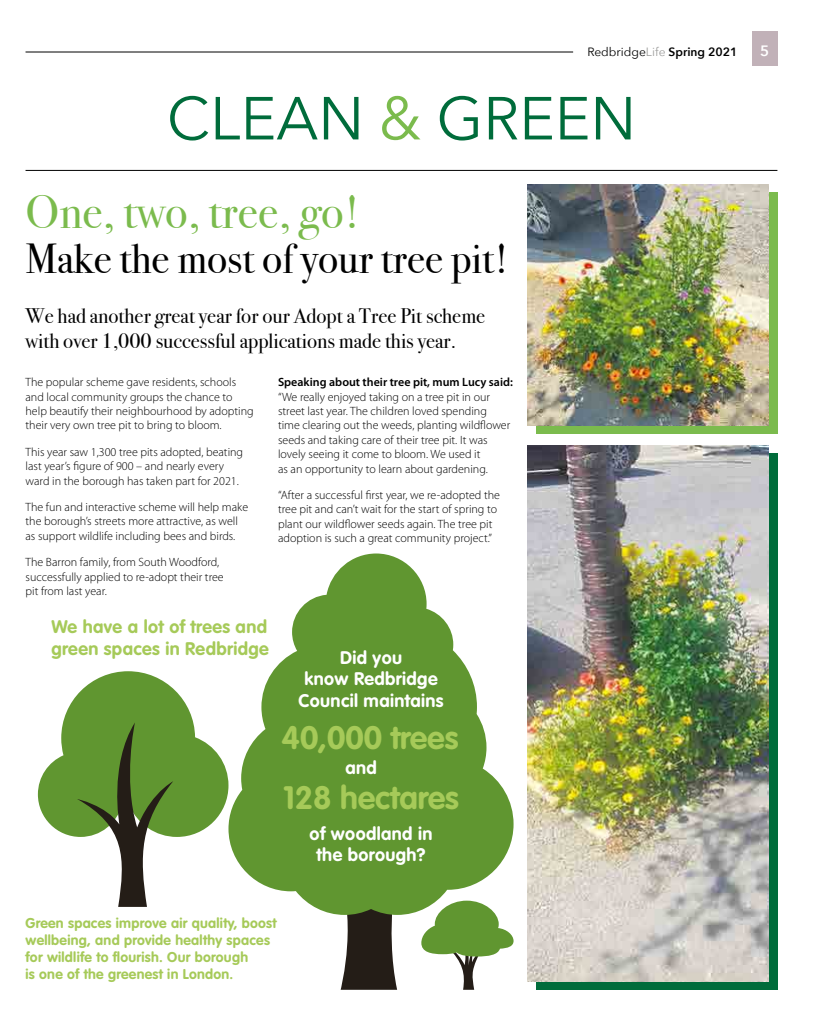
<style>
.page{position:relative;width:820px;height:1021px;background:#fff}
.page>*{position:absolute;margin:0;border:0;box-sizing:border-box;transform-origin:0 0}
.t1{font:60px "Avenir Next";color:#006c3b}
.t2{font:47px "Bodoni Svty Two ITCTT";color:#7bbb4d}
.t3{font:42px "Bodoni Svty Two ITCTT";color:#000}
.t4{font:700 32px/60px "VAG Rounded Std";color:#a6ca59}
.t5{font:21px/25.2px "Bodoni Svty Two ITCTT";color:#000}
.t6{font:700 18px/21.6px "VAG Rounded Std";letter-spacing:.02em;color:#fff;text-align:center}
.t7{font:700 18px/21.6px "VAG Rounded Std";letter-spacing:.02em;color:#a6ca59}
.t8{font:600 15px "Avenir Next";color:#fff}
.t9{font:700 14px/16.8px "VAG Rounded Std";letter-spacing:.02em;color:#a6ca59}
.t10{font:300 12px/14.4px "Myriad Pro";color:#000}
.t11{font:600 12px "Myriad Pro";color:#000}
.t12{font:600 12px "Avenir Next";color:#000}
.s1{font-weight:400}
.s2{font-weight:400;color:#9d9d9c}
.s3{color:#7bbb4d}
</style>
<div class="page">
<div style="left:751px;top:31px;width:26px;height:34px;background:#c1b1b8"></div>
<hr style="left:26px;top:170px;width:751px;height:1px;background:#000">
<hr style="left:26px;top:52px;width:547px;height:1px;background:#000">
<svg style="left:38px;top:671px;width:190px;height:235px"></svg>
<div style="left:536px;top:193px;width:241px;height:241px;background:#7bbb4d"></div>
<div style="left:536px;top:453px;width:241px;height:537px;background:#006c3b"></div>
<img style="left:527px;top:445px;width:241px;height:536px">
<svg style="left:334px;top:914px;width:64px;height:75px"></svg>
<svg style="left:228px;top:553px;width:285px;height:361px;fill:#609630"></svg>
<img style="left:527px;top:184px;width:241px;height:241px">
<svg style="left:421px;top:900px;width:92px;height:89px"></svg>
<p class="t12" style="left:587px;top:41px;width:152px"><span class="s1">Redbridge</span><span class="s2">Life</span> Spring 2021</p>
<p class="t8" style="left:759px;top:38px;width:11px">5</p>
<h1 class="t1" style="left:167px;top:68px;width:470px">CLEAN <span class="s3">&amp;</span> GREEN</h1>
<h2 class="t2" style="left:26px;top:174px;width:336px">One, two, tree, go!</h2>
<h3 class="t3" style="left:26px;top:225px;width:485px">Make the most of your tree pit!</h3>
<h3 class="t5" style="left:26px;top:301px;width:461px">We had another great year for our Adopt a Tree Pit scheme with over 1,000 successful applications made this year.</h3>
<p class="t10" style="left:26px;top:375px;width:229px">The popular scheme gave residents, schools and local community groups the chance to help beautify their neighbourhood by adopting their very own tree pit to bring to bloom.</p>
<p class="t10" style="left:26px;top:445px;width:219px">This year saw 1,300 tree pits adopted, beating last year’s figure of 900 – and nearly every ward in the borough has taken part for 2021.</p>
<p class="t10" style="left:26px;top:500px;width:224px">The fun and interactive scheme will help make the borough’s streets more attractive, as well as support wildlife including bees and birds.</p>
<p class="t10" style="left:26px;top:555px;width:200px">The Barron family, from South Woodford, successfully applied to re-adopt their tree pit from last year.</p>
<h3 class="t7" style="left:52px;top:617px;width:219px">We have a lot of trees and green spaces in Redbridge</h3>
<p class="t11" style="left:278px;top:375px;width:236px">Speaking about their tree pit, mum Lucy said:</p>
<p class="t10" style="left:278px;top:389px;width:234px">“We really enjoyed taking on a tree pit in our street last year. The children loved spending time clearing out the weeds, planting wildflower seeds and taking care of their tree pit. It was lovely seeing it come to bloom. We used it<br>as an opportunity to learn about gardening.</p>
<p class="t10" style="left:278px;top:488px;width:223px">“After a successful first year, we re-adopted the tree pit and can’t wait for the start of spring to plant our wildflower seeds again. The tree pit adoption is such a great community project.”</p>
<h3 class="t6" style="left:298px;top:647px;width:146px">Did you<br>know Redbridge<br>Council maintains</h3>
<h3 class="t4" style="left:281px;top:708px;width:179px">40,000 trees<br>128 hectares</h3>
<h3 class="t6" style="left:345px;top:757px;width:33px">and</h3>
<h3 class="t6" style="left:309px;top:823px;width:124px">of woodland in the borough?</h3>
<p class="t9" style="left:26px;top:915px;width:252px">Green spaces improve air quality, boost wellbeing, and provide healthy spaces for wildlife to flourish. Our borough<br>is one of the greenest in London.</p>
</div>
